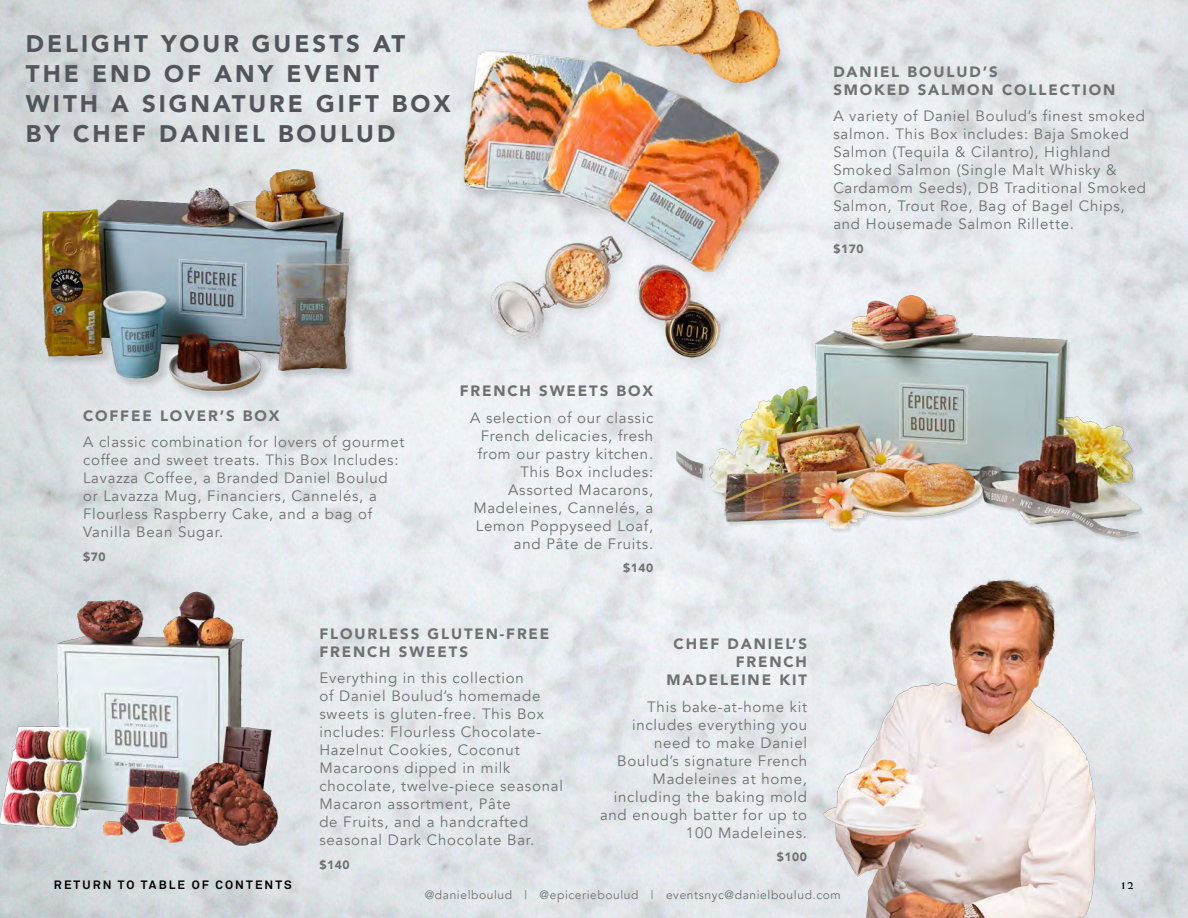
<style>
.page{position:relative;width:1188px;height:918px;background:#fff}
.page>*{position:absolute;margin:0;border:0;box-sizing:border-box;transform-origin:0 0}
.t1{font:900 24px/30px "Avenir";letter-spacing:.125em;color:#52555b}
.t2{font:15px/18px "Avenir";letter-spacing:.05em;color:#6e7171}
.t3{font:900 15px/18px "Avenir";letter-spacing:.125em;color:#6e7171}
.t4{font:12px "Avenir";letter-spacing:.05em;color:#6e7171}
.t5{font:700 12px "Akkurat";letter-spacing:.175em;color:#000}
.t6{font:900 12px "Avenir";letter-spacing:.05em;color:#6e7171}
.t7{font:700 12px "Weiss Std";color:#000}
</style>
<div class="page">
<img style="left:0;top:0;width:1188px;height:918px">
<img style="left:0;top:578px;width:348px;height:308px">
<img style="left:658px;top:279px;width:497px;height:287px">
<img style="left:441px;top:1px;width:359px;height:371px">
<img style="left:23px;top:153px;width:351px;height:251px">
<img style="left:788px;top:568px;width:367px;height:350px">
<h1 class="t1" style="left:26px;top:28px;width:426px">DELIGHT YOUR GUESTS AT<br>THE END OF ANY EVENT<br>WITH A SIGNATURE GIFT BOX<br>BY CHEF DANIEL BOULUD</h1>
<p class="t3" style="left:833px;top:62px;width:283px">DANIEL BOULUD’S<br>SMOKED SALMON COLLECTION</p>
<p class="t2" style="left:833px;top:107px;width:314px">A variety of Daniel Boulud’s finest smoked salmon. This Box includes: Baja Smoked Salmon (Tequila &amp; Cilantro), Highland Smoked Salmon (Single Malt Whisky &amp; Cardamom Seeds), DB Traditional Smoked Salmon, Trout Roe, Bag of Bagel Chips, and Housemade Salmon Rillette.</p>
<p class="t6" style="left:833px;top:238px;width:32px">$170</p>
<p class="t3" style="left:83px;top:406px;width:198px">COFFEE LOVER’S BOX</p>
<p class="t2" style="left:83px;top:433px;width:323px">A classic combination for lovers of gourmet coffee and sweet treats. This Box Includes:<br>Lavazza Coffee, a Branded Daniel Boulud or Lavazza Mug, Financiers, Cannelés, a Flourless Raspberry Cake, and a bag of Vanilla Bean Sugar.</p>
<p class="t6" style="left:83px;top:546px;width:24px">$70</p>
<p class="t3" style="left:460px;top:382px;width:195px">FRENCH SWEETS BOX</p>
<p class="t2" style="left:470px;top:409px;width:185px;text-align:right">A selection of our classic<br>French delicacies, fresh from our pastry kitchen.<br>This Box includes:<br>Assorted Macarons,<br>Madeleines, Cannelés, a<br>Lemon Poppyseed Loaf, and Pâte de Fruits.</p>
<p class="t6" style="left:623px;top:558px;width:32px">$140</p>
<p class="t3" style="left:319px;top:624px;width:232px">FLOURLESS GLUTEN-FREE<br>FRENCH SWEETS</p>
<p class="t2" style="left:319px;top:669px;width:245px">Everything in this collection<br>of Daniel Boulud’s homemade sweets is gluten-free. This Box includes: Flourless Chocolate-<br>Hazelnut Cookies, Coconut<br>Macaroons dipped in milk chocolate, twelve-piece seasonal<br>Macaron assortment, Pâte<br>de Fruits, and a handcrafted seasonal Dark Chocolate Bar.</p>
<p class="t6" style="left:319px;top:854px;width:32px">$140</p>
<p class="t3" style="left:666px;top:635px;width:142px;text-align:right">CHEF DANIEL’S<br>FRENCH<br>MADELEINE KIT</p>
<p class="t2" style="left:600px;top:698px;width:208px;text-align:right">This bake-at-home kit includes everything you need to make Daniel<br>Boulud’s signature French<br>Madeleines at home, including the baking mold and enough batter for up to<br>100 Madeleines.</p>
<p class="t6" style="left:777px;top:847px;width:32px">$100</p>
<p class="t5" style="left:54px;top:878px;width:239px">RETURN TO TABLE OF CONTENTS</p>
<p class="t7" style="left:1120px;top:878px;width:15px">12</p>
<p class="t4" style="left:425px;top:888px;width:418px">@danielboulud | @epicerieboulud | eventsnyc@danielboulud.com</p>
</div>
